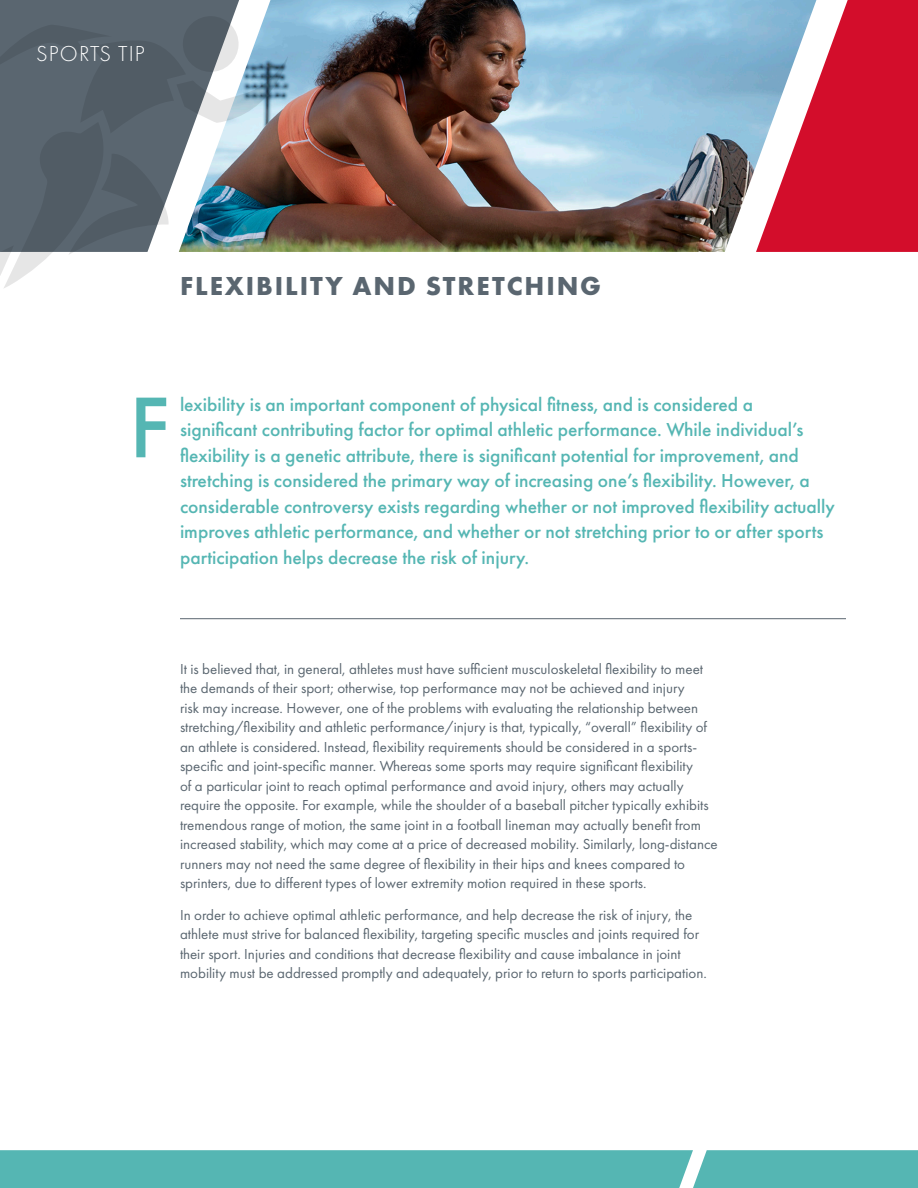
<style>
.page{position:relative;width:918px;height:1188px;background:#fff}
.page>*{position:absolute;margin:0;border:0;box-sizing:border-box;transform-origin:0 0}
.t1{font:500 89.4px "Futura PT";color:#55b6b3}
.Headline{font:700 27px "Futura PT";letter-spacing:.07em;color:#5a6670}
.t2{font:300 22.5px "Futura PT";letter-spacing:.05em;color:#fff}
.Intro_Text{font:500 19.5px/25.5px "Futura PT";color:#55b6b3}
.Text{font:15px/19.5px "Futura PT";color:#5a6670}
</style>
<div class="page">
<div style="left:0;top:1150px;width:918px;height:38px;background:#55b6b3"></div>
<div style="left:0;top:0;width:179px;height:16px;background:#5a6670"></div>
<div style="left:816px;top:0;width:102px;height:252px;background:#d30d2b"></div>
<img style="left:179px;top:0;width:637px;height:252px">
<hr style="left:180px;top:618px;width:666px;height:1px;background:#5a6670">
<svg style="left:0;top:16px;width:288px;height:272px"></svg>
<p class="t2" style="left:36px;top:40px;width:110px">SPORTS TIP</p>
<p class="Headline" style="left:180px;top:269px;width:423px">FLEXIBILITY AND STRETCHING</p>
<p class="t1" style="left:129px;top:374px;width:42px">F</p>
<p class="Intro_Text" style="left:180px;top:392px;width:657px">lexibility is an important component of physical fitness, and is considered a significant contributing factor for optimal athletic performance. While individual’s flexibility is a genetic attribute, there is significant potential for improvement, and stretching is considered the primary way of increasing one’s flexibility. However, a considerable controversy exists regarding whether or not improved flexibility actually improves athletic performance, and whether or not stretching prior to or after sports participation helps decrease the risk of injury.</p>
<p class="Text" style="left:180px;top:659px;width:539px">It is believed that, in general, athletes must have sufficient musculoskeletal flexibility to meet the demands of their sport; otherwise, top performance may not be achieved and injury<br>risk may increase. However, one of the problems with evaluating the relationship between stretching/flexibility and athletic performance/injury is that, typically, “overall” flexibility of an athlete is considered. Instead, flexibility requirements should be considered in a sports&shy;specific and joint-specific manner. Whereas some sports may require significant flexibility<br>of a particular joint to reach optimal performance and avoid injury, others may actually require the opposite. For example, while the shoulder of a baseball pitcher typically exhibits tremendous range of motion, the same joint in a football lineman may actually benefit from increased stability, which may come at a price of decreased mobility. Similarly, long-distance runners may not need the same degree of flexibility in their hips and knees compared to sprinters, due to different types of lower extremity motion required in these sports.</p>
<p class="Text" style="left:180px;top:905px;width:528px">In order to achieve optimal athletic performance, and help decrease the risk of injury, the athlete must strive for balanced flexibility, targeting specific muscles and joints required for their sport. Injuries and conditions that decrease flexibility and cause imbalance in joint mobility must be addressed promptly and adequately, prior to return to sports participation.</p>
</div>
